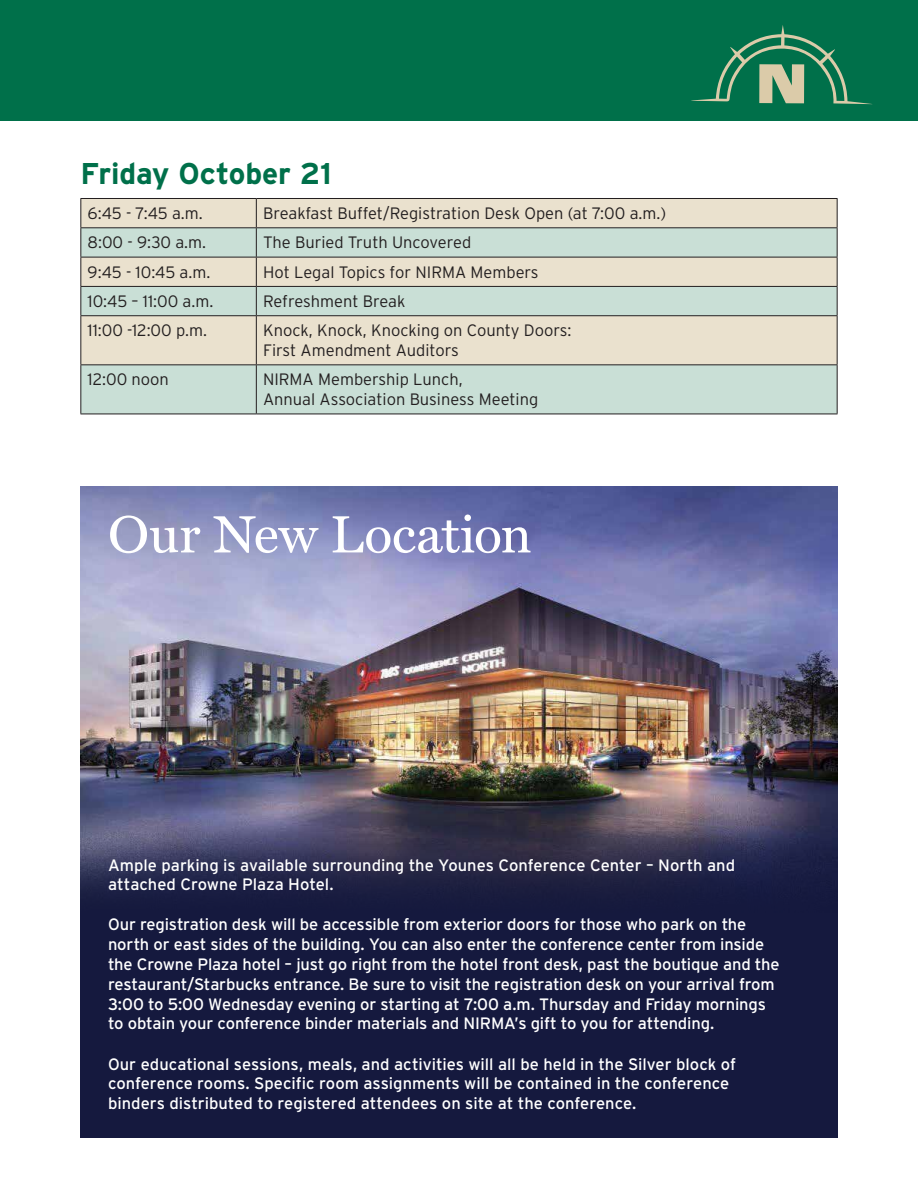
<style>
.page{position:relative;width:918px;height:1188px;background:#fff}
.page>*{position:absolute;margin:0;border:0;box-sizing:border-box;transform-origin:0 0}
.t1{font:52.8px "Miller Text";letter-spacing:-.005em;color:#fff}
.t2{font:700 30px "Interstate";letter-spacing:-.005em;color:#00704a}
.t3{font:16.5px/19.8px "Interstate";letter-spacing:-.005em;color:#fff}
.t4{font:300 16.5px/19.8px "Interstate";color:#231f20}
</style>
<div class="page">
<div style="left:0;top:0;width:918px;height:121px;background:#00704a"></div>
<div style="left:81px;top:199px;width:756px;height:28px;background:#eae1ce"></div>
<svg style="left:81px;top:228px;width:756px;height:186px;background:#d4ddd0"></svg>
<hr style="left:80px;top:198px;width:176px;height:1px;background:#231f20">
<hr style="left:256px;top:198px;width:582px;height:1px;background:#231f20">
<hr style="left:80px;top:227px;width:176px;height:1px;background:#231f20">
<hr style="left:256px;top:227px;width:582px;height:1px;background:#231f20">
<hr style="left:80px;top:257px;width:176px;height:1px;background:#231f20">
<hr style="left:256px;top:257px;width:582px;height:1px;background:#231f20">
<hr style="left:80px;top:286px;width:176px;height:1px;background:#231f20">
<svg style="left:80px;top:199px;width:1px;height:116px"></svg>
<hr style="left:256px;top:286px;width:582px;height:1px;background:#231f20">
<svg style="left:256px;top:199px;width:1px;height:116px"></svg>
<svg style="left:837px;top:199px;width:1px;height:116px"></svg>
<hr style="left:80px;top:315px;width:176px;height:1px;background:#231f20">
<hr style="left:80px;top:316px;width:1px;height:48px;background:#231f20">
<hr style="left:256px;top:315px;width:582px;height:1px;background:#231f20">
<hr style="left:256px;top:316px;width:1px;height:48px;background:#231f20">
<hr style="left:837px;top:316px;width:1px;height:48px;background:#231f20">
<hr style="left:80px;top:364px;width:176px;height:1px;background:#231f20">
<hr style="left:80px;top:365px;width:1px;height:49px;background:#231f20">
<hr style="left:256px;top:364px;width:582px;height:1px;background:#231f20">
<hr style="left:256px;top:365px;width:1px;height:49px;background:#231f20">
<hr style="left:837px;top:365px;width:1px;height:49px;background:#231f20">
<hr style="left:80px;top:414px;width:176px;height:1px;background:#231f20">
<hr style="left:256px;top:414px;width:582px;height:1px;background:#231f20">
<div style="left:80px;top:486px;width:758px;height:651px;background:#15193e"></div>
<img style="left:80px;top:486px;width:758px;height:405px">
<svg style="left:691px;top:25px;width:181px;height:79px"></svg>
<h2 class="t2" style="left:80px;top:157px;width:253px">Friday October 21</h2>
<p class="t4" style="left:88px;top:203px;width:117px">6:45 - 7:45 a.m.</p>
<p class="t4" style="left:263px;top:203px;width:405px">Breakfast Buffet/Registration Desk Open (at 7:00 a.m.)</p>
<p class="t4" style="left:88px;top:233px;width:120px">8:00 - 9:30 a.m.</p>
<p class="t4" style="left:263px;top:233px;width:210px">The Buried Truth Uncovered</p>
<p class="t4" style="left:88px;top:262px;width:124px">9:45 - 10:45 a.m.</p>
<p class="t4" style="left:263px;top:262px;width:277px">Hot Legal Topics for NIRMA Members</p>
<p class="t4" style="left:88px;top:291px;width:127px">10:45 – 11:00 a.m.</p>
<p class="t4" style="left:263px;top:291px;width:144px">Refreshment Break</p>
<p class="t4" style="left:88px;top:321px;width:121px">11:00 -12:00 p.m.</p>
<p class="t4" style="left:263px;top:321px;width:310px">Knock, Knock, Knocking on County Doors:<br>First Amendment Auditors</p>
<p class="t4" style="left:88px;top:370px;width:83px">12:00 noon</p>
<p class="t4" style="left:263px;top:370px;width:277px">NIRMA Membership Lunch,<br>Annual Association Business Meeting</p>
<h1 class="t1" style="left:108px;top:503px;width:425px">Our New Location</h1>
<p class="t3" style="left:108px;top:855px;width:629px">Ample parking is available surrounding the Younes Conference Center – North and attached Crowne Plaza Hotel.</p>
<p class="t3" style="left:108px;top:915px;width:673px">Our registration desk will be accessible from exterior doors for those who park on the north or east sides of the building. You can also enter the conference center from inside the Crowne Plaza hotel – just go right from the hotel front desk, past the boutique and the restaurant/Starbucks entrance. Be sure to visit the registration desk on your arrival from 3:00 to 5:00 Wednesday evening or starting at 7:00 a.m. Thursday and Friday mornings to obtain your conference binder materials and NIRMA’s gift to you for attending.</p>
<p class="t3" style="left:108px;top:1054px;width:630px">Our educational sessions, meals, and activities will all be held in the Silver block of conference rooms. Specific room assignments will be contained in the conference binders distributed to registered attendees on site at the conference.</p>
</div>
